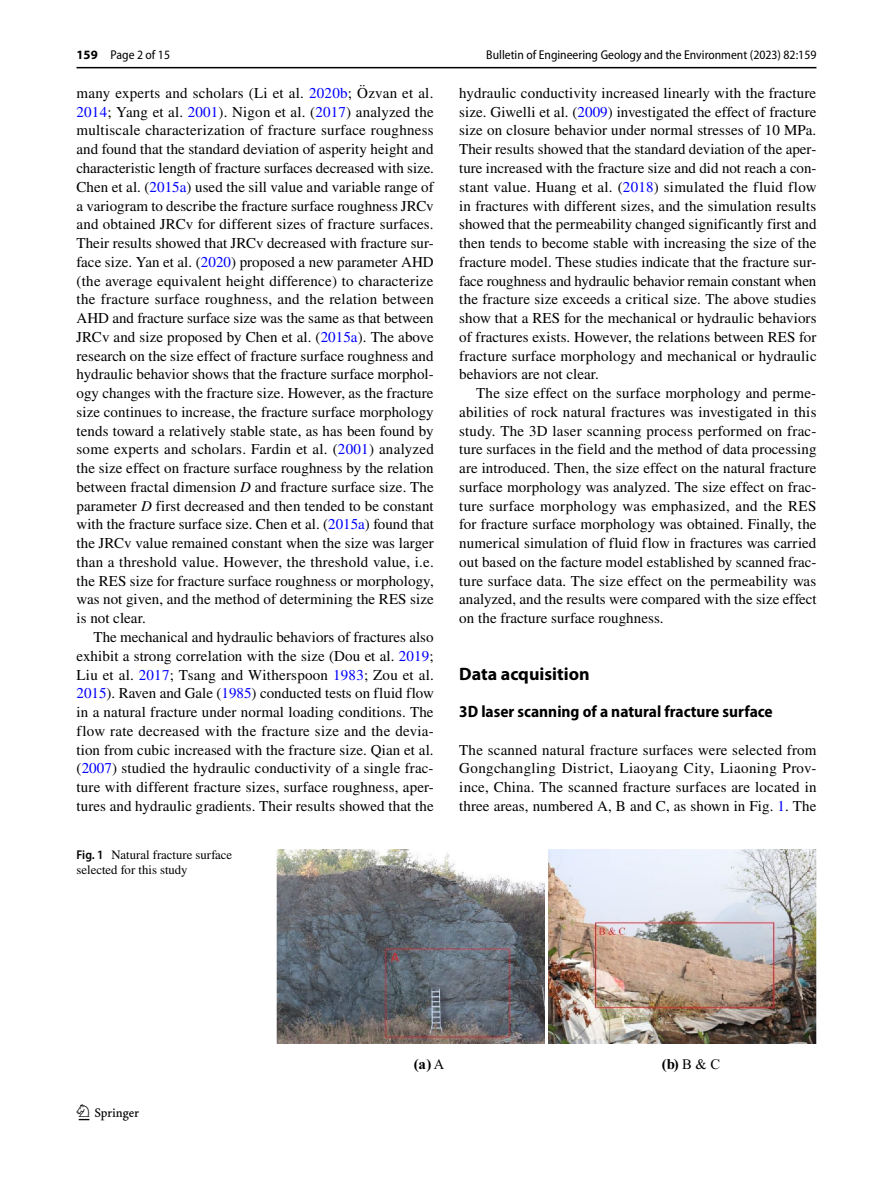
<style>
.page{position:relative;width:893px;height:1187px;background:#fff}
.page>*{position:absolute;margin:0;border:0;box-sizing:border-box;transform-origin:0 0}
.t1{font:22.5px "Springnew Regular 2";color:#000}
.t2{font:700 18px "Myriad Pro";color:#000}
.t3{font:700 semi-condensed 16.5px "Myriad Pro";color:#000}
.t4{font:15px/18.8px "STIX";letter-spacing:.005em;color:#000;text-align:justify}
.t5{font:700 15px "Times New Roman";color:#000}
.t6{font:semi-condensed 12.75px "Myriad Pro";color:#000}
.t7{font:12.75px/15px "STIX";color:#000}
.s1{font-weight:700;font-stretch:normal}
.s2{color:#00f}
.s3{font-style:italic}
.s4{font-family:"Myriad Pro";font-weight:600;font-stretch:semi-condensed}
.s5{font-weight:400;font-size:14.55px}
</style>
<div class="page">
<hr style="left:77px;top:67px;width:739px;height:1px;background:#000">
<img style="left:276px;top:849px;width:268px;height:194px">
<img style="left:548px;top:849px;width:268px;height:194px">
<p class="t6" style="left:77px;top:48px;width:95px"><span class="s1">159</span> Page 2 of 15</p>
<p class="t4" style="left:77px;top:84px;width:359px">many experts and scholars (Li et al. <span class="s2">2020b</span>; Özvan et al.<br><span class="s2">2014</span>; Yang et al. <span class="s2">2001</span>). Nigon et al. (<span class="s2">2017</span>) analyzed the multiscale characterization of fracture surface roughness and found that the standard deviation of asperity height and characteristic length of fracture surfaces decreased with size.<br>Chen et al. (<span class="s2">2015a</span>) used the sill value and variable range of a variogram to describe the fracture surface roughness JRCv and obtained JRCv for different sizes of fracture surfaces.<br>Their results showed that JRCv decreased with fracture sur&shy;face size. Yan et al. (<span class="s2">2020</span>) proposed a new parameter AHD (the average equivalent height difference) to characterize the fracture surface roughness, and the relation between AHD and fracture surface size was the same as that between JRCv and size proposed by Chen et al. (<span class="s2">2015a</span>). The above research on the size effect of fracture surface roughness and hydraulic behavior shows that the fracture surface morphol&shy;ogy changes with the fracture size. However, as the fracture size continues to increase, the fracture surface morphology tends toward a relatively stable state, as has been found by some experts and scholars. Fardin et al. (<span class="s2">2001</span>) analyzed the size effect on fracture surface roughness by the relation between fractal dimension <span class="s3">D</span> and fracture surface size. The parameter <span class="s3">D</span> first decreased and then tended to be constant with the fracture surface size. Chen et al. (<span class="s2">2015a</span>) found that the JRCv value remained constant when the size was larger than a threshold value. However, the threshold value, i.e. the RES size for fracture surface roughness or morphology, was not given, and the method of determining the RES size is not clear.</p>
<p class="t4" style="left:77px;top:628px;width:359px;text-indent:17px">The mechanical and hydraulic behaviors of fractures also exhibit a strong correlation with the size (Dou et al. <span class="s2">2019</span>; Liu et al. <span class="s2">2017</span>; Tsang and Witherspoon <span class="s2">1983</span>; Zou et al.<br><span class="s2">2015</span>). Raven and Gale (<span class="s2">1985</span>) conducted tests on fluid flow in a natural fracture under normal loading conditions. The flow rate decreased with the fracture size and the devia&shy;tion from cubic increased with the fracture size. Qian et al. (<span class="s2">2007</span>) studied the hydraulic conductivity of a single frac&shy;ture with different fracture sizes, surface roughness, aper&shy;tures and hydraulic gradients. Their results showed that the</p>
<p class="t7" style="left:77px;top:847px;width:157px"><span class="s4">Fig. 1</span> Natural fracture surface selected for this study</p>
<p class="t6" style="left:486px;top:48px;width:332px">Bulletin of Engineering Geology and the Environment (2023) 82:159</p>
<p class="t4" style="left:459px;top:84px;width:359px">hydraulic conductivity increased linearly with the fracture size. Giwelli et al. (<span class="s2">2009</span>) investigated the effect of fracture size on closure behavior under normal stresses of 10 MPa.<br>Their results showed that the standard deviation of the aper&shy;ture increased with the fracture size and did not reach a con&shy;stant value. Huang et al. (<span class="s2">2018</span>) simulated the fluid flow in fractures with different sizes, and the simulation results showed that the permeability changed significantly first and then tends to become stable with increasing the size of the fracture model. These studies indicate that the fracture sur&shy;face roughness and hydraulic behavior remain constant when the fracture size exceeds a critical size. The above studies show that a RES for the mechanical or hydraulic behaviors of fractures exists. However, the relations between RES for fracture surface morphology and mechanical or hydraulic behaviors are not clear.</p>
<p class="t4" style="left:459px;top:384px;width:359px;text-indent:17px">The size effect on the surface morphology and perme&shy;abilities of rock natural fractures was investigated in this study. The 3D laser scanning process performed on frac&shy;ture surfaces in the field and the method of data processing are introduced. Then, the size effect on the natural fracture surface morphology was analyzed. The size effect on frac&shy;ture surface morphology was emphasized, and the RES for fracture surface morphology was obtained. Finally, the numerical simulation of fluid flow in fractures was carried out based on the facture model established by scanned frac&shy;ture surface data. The size effect on the permeability was analyzed, and the results were compared with the size effect on the fracture surface roughness.</p>
<p class="t2" style="left:459px;top:661px;width:132px">Data acquisition</p>
<p class="t3" style="left:459px;top:702px;width:315px">3D laser scanning of a natural fracture surface</p>
<p class="t4" style="left:459px;top:741px;width:359px">The scanned natural fracture surfaces were selected from Gongchangling District, Liaoyang City, Liaoning Prov&shy;ince, China. The scanned fracture surfaces are located in three areas, numbered A, B and C, as shown in Fig. <span class="s2">1</span>. The</p>
<h1 class="t1" style="left:79px;top:1104px;width:62px">1 3</h1>
<p class="t5" style="left:414px;top:1053px;width:32px">(a) <span class="s5">A</span></p>
<p class="t5" style="left:662px;top:1053px;width:60px">(b)<span class="s5">B&amp;C</span></p>
</div>
